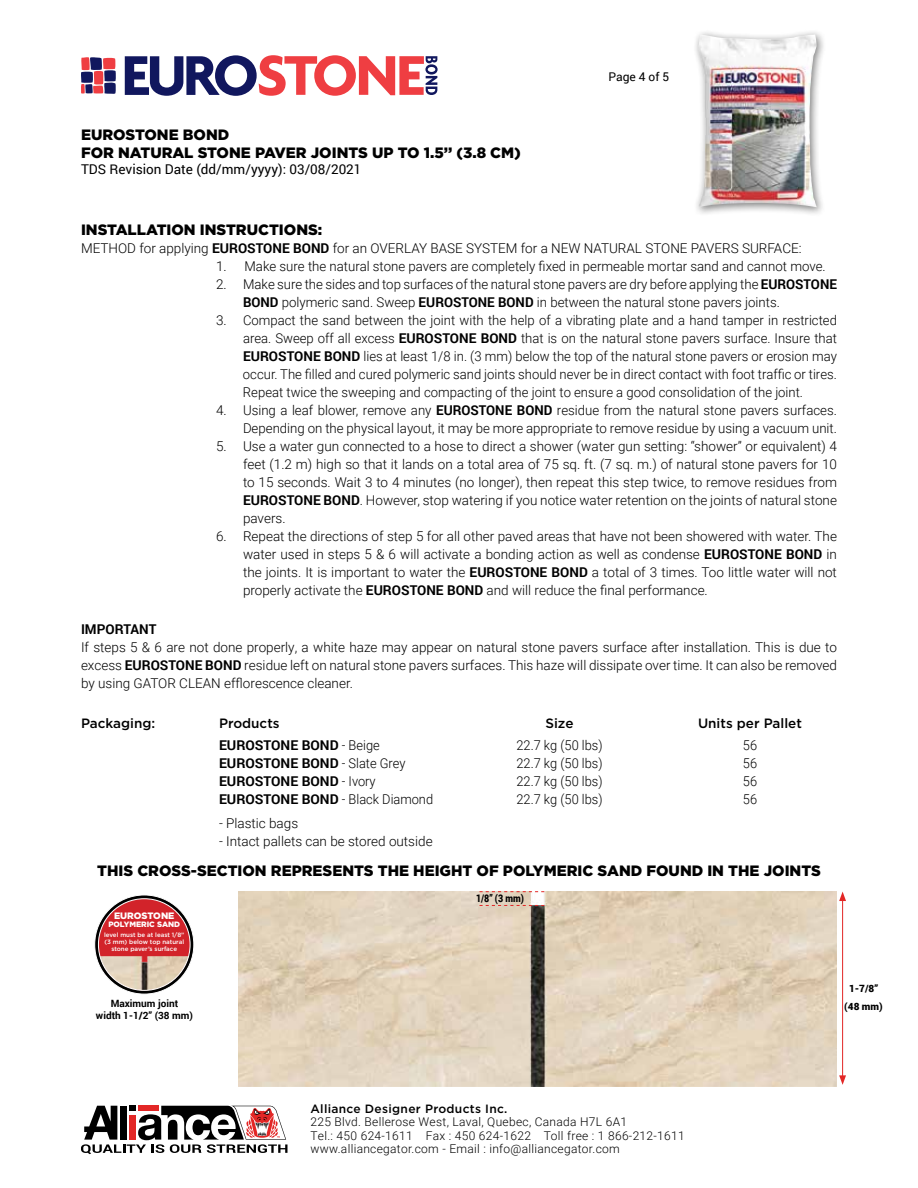
<style>
.page{position:relative;width:918px;height:1188px;background:#fff}
.page>*{position:absolute;margin:0;border:0;box-sizing:border-box;transform-origin:0 0}
.t1{font:900 15px/18px "Gotham";color:#000}
.t2{font:300 13.5px/18px "Roboto";color:#000;text-align:justify}
.t3{font:700 13.5px "Roboto";color:#000}
.t4{font:300 13.5px "Roboto";color:#000;scale:.95 1}
.t5{font:13.5px "Roboto";color:#000}
.t6{font:500 13.5px "Gotham";color:#000}
.t7{font:300 12px/13.2px "Roboto";letter-spacing:.025em;color:#000}
.t8{font:500 12px "Gotham";letter-spacing:.025em;color:#000}
.t9{font:12px "Roboto";color:#000}
.t10{font:900 10.5px "Roboto";color:#000;scale:.85 1}
.t11{font:700 10.05px/11.4px "Roboto";color:#000;text-align:center}
.t12{font:900 10.05px/17.9px "Roboto";color:#000;text-align:center}
.t13{font:900 9.3px "Gotham";color:#fff}
.t14{font:900 7.8px "Gotham";color:#fff}
.t15{font:500 6.15px/6.6px "Gotham";color:#fff;text-align:center}
.s1{font-weight:700}
.s2{font-weight:300}
</style>
<div class="page">
<svg style="left:81px;top:1105px;width:206px;height:49px"></svg>
<div style="left:693px;top:29px;width:133px;height:188px;background:#000;opacity:.5"></div>
<img style="left:698px;top:35px;width:119px;height:172px">
<svg style="left:81px;top:57px;width:35px;height:37px"></svg>
<svg style="left:125px;top:55px;width:313px;height:41px"></svg>
<img style="left:238px;top:892px;width:599px;height:195px">
<hr style="left:842px;top:899px;width:1px;height:179px;background:#e32726">
<svg style="left:839px;top:892px;width:7px;height:9px"></svg>
<svg style="left:839px;top:1075px;width:7px;height:10px"></svg>
<svg style="left:480px;top:905px;width:64px;height:1px"></svg>
<svg style="left:480px;top:891px;width:64px;height:1px"></svg>
<svg style="left:95px;top:895px;width:99px;height:99px"></svg>
<div style="left:98px;top:899px;width:92px;height:91px;background:#d2232a;border-radius:50%"></div>
<img style="left:100px;top:956px;width:89px;height:34px">
<p class="t1" style="left:81px;top:126px;width:441px">EUROSTONE BOND<br>FOR NATURAL STONE PAVER JOINTS UP TO 1.5’’ (3.8 CM)</p>
<p class="t5" style="left:81px;top:160px;width:282px">TDS Revision Date (dd/mm/yyyy): 03/08/2021</p>
<p class="t9" style="left:609px;top:68px;width:62px">Page 4 of 5</p>
<p class="t1" style="left:81px;top:220px;width:243px">INSTALLATION INSTRUCTIONS:</p>
<p class="t2" style="left:81px;top:239px;width:722px">METHOD for applying <span class="s1">EUROSTONE BOND</span> for an OVERLAY BASE SYSTEM for a NEW NATURAL STONE PAVERS SURFACE:</p>
<p class="t2" style="left:216px;top:257px;width:611px">1. Make sure the natural stone pavers are completely fixed in permeable mortar sand and cannot move.</p>
<p class="t2" style="left:243px;top:275px;width:595px;text-indent:-27px">2. Make sure the sides and top surfaces of the natural stone pavers are dry before applying the <span class="s1">EUROSTONE<br>BOND</span> polymeric sand. Sweep <span class="s1">EUROSTONE BOND</span> in between the natural stone pavers joints.</p>
<p class="t2" style="left:243px;top:311px;width:595px;text-indent:-27px">3. Compact the sand between the joint with the help of a vibrating plate and a hand tamper in restricted area. Sweep off all excess <span class="s1">EUROSTONE BOND</span> that is on the natural stone pavers surface. Insure that <span class="s1">EUROSTONE BOND</span> lies at least 1/8 in. (3 mm) below the top of the natural stone pavers or erosion may occur. The filled and cured polymeric sand joints should never be in direct contact with foot traffic or tires.<br>Repeat twice the sweeping and compacting of the joint to ensure a good consolidation of the joint.</p>
<p class="t2" style="left:216px;top:401px;width:622px;text-align:right">4. Using a leaf blower, remove any <span class="s1">EUROSTONE BOND</span> residue from the natural stone pavers surfaces.<br>Depending on the physical layout, it may be more appropriate to remove residue by using a vacuum unit.</p>
<p class="t2" style="left:243px;top:437px;width:595px;text-indent:-27px">5. Use a water gun connected to a hose to direct a shower (water gun setting: “shower” or equivalent) 4 feet (1.2 m) high so that it lands on a total area of 75 sq. ft. (7 sq. m.) of natural stone pavers for 10 to 15 seconds. Wait 3 to 4 minutes (no longer), then repeat this step twice, to remove residues from <span class="s1">EUROSTONE BOND</span>. However, stop watering if you notice water retention on the joints of natural stone pavers.</p>
<p class="t2" style="left:243px;top:527px;width:596px;text-indent:-27px">6. Repeat the directions of step 5 for all other paved areas that have not been showered with water. The water used in steps 5 &amp; 6 will activate a bonding action as well as condense <span class="s1">EUROSTONE BOND</span> in the joints. It is important to water the <span class="s1">EUROSTONE BOND</span> a total of 3 times. Too little water will not properly activate the <span class="s1">EUROSTONE BOND</span> and will reduce the final performance.</p>
<p class="t3" style="left:81px;top:620px;width:77px">IMPORTANT</p>
<p class="t2" style="left:81px;top:638px;width:758px">If steps 5 &amp; 6 are not done properly, a white haze may appear on natural stone pavers surface after installation. This is due to excess <span class="s1">EUROSTONE BOND</span> residue left on natural stone pavers surfaces. This haze will dissipate over time. It can also be removed by using GATOR CLEAN efflorescence cleaner.</p>
<p class="t6" style="left:81px;top:714px;width:76px">Packaging:</p>
<p class="t6" style="left:219px;top:714px;width:62px">Products</p>
<p class="t6" style="left:545px;top:714px;width:30px">Size</p>
<p class="t6" style="left:698px;top:714px;width:105px">Units per Pallet</p>
<p class="t3" style="left:219px;top:735px;width:162px">EUROSTONE BOND <span class="s2">- Beige</span></p>
<p class="t4" style="left:516px;top:735px;width:92px">22.7 kg (50 lbs)</p>
<p class="t4" style="left:743px;top:735px;width:16px">56</p>
<p class="t3" style="left:219px;top:753px;width:188px">EUROSTONE BOND <span class="s2">- Slate Grey</span></p>
<p class="t4" style="left:516px;top:753px;width:92px">22.7 kg (50 lbs)</p>
<p class="t4" style="left:743px;top:753px;width:16px">56</p>
<p class="t3" style="left:219px;top:771px;width:158px">EUROSTONE BOND <span class="s2">- Ivory</span></p>
<p class="t4" style="left:516px;top:771px;width:92px">22.7 kg (50 lbs)</p>
<p class="t4" style="left:743px;top:771px;width:16px">56</p>
<p class="t3" style="left:219px;top:789px;width:216px">EUROSTONE BOND <span class="s2">- Black Diamond</span></p>
<p class="t4" style="left:516px;top:789px;width:92px">22.7 kg (50 lbs)</p>
<p class="t4" style="left:743px;top:789px;width:16px">56</p>
<p class="t2" style="left:219px;top:813px;width:81px">- Plastic bags</p>
<p class="t2" style="left:219px;top:831px;width:215px">- Intact pallets can be stored outside</p>
<p class="t1" style="left:97px;top:862px;width:725px">THIS CROSS-SECTION REPRESENTS THE HEIGHT OF POLYMERIC SAND FOUND IN THE JOINTS</p>
<p class="t13" style="left:114px;top:910px;width:62px">EUROSTONE</p>
<p class="t14" style="left:108px;top:920px;width:73px">POLYMERIC SAND</p>
<p class="t15" style="left:104px;top:932px;width:82px">level must be at least 1/8” (3 mm) below top natural stone paver’s surface</p>
<p class="t10" style="left:476px;top:891px;width:58px">1/8” (3 mm)</p>
<p class="t11" style="left:96px;top:998px;width:99px">Maximum joint<br>width 1-1/2” (38 mm)</p>
<p class="t12" style="left:844px;top:979px;width:40px">1-7/8” (48 mm)</p>
<p class="t8" style="left:310px;top:1101px;width:199px">Alliance Designer Products Inc.</p>
<p class="t7" style="left:310px;top:1115px;width:376px">225 Blvd. Bellerose West, Laval, Quebec, Canada H7L 6A1<br>Tel.: 450 624-1611 Fax : 450 624-1622 Toll free : 1 866-212-1611 www.alliancegator.com - Email : info@alliancegator.com</p>
</div>
